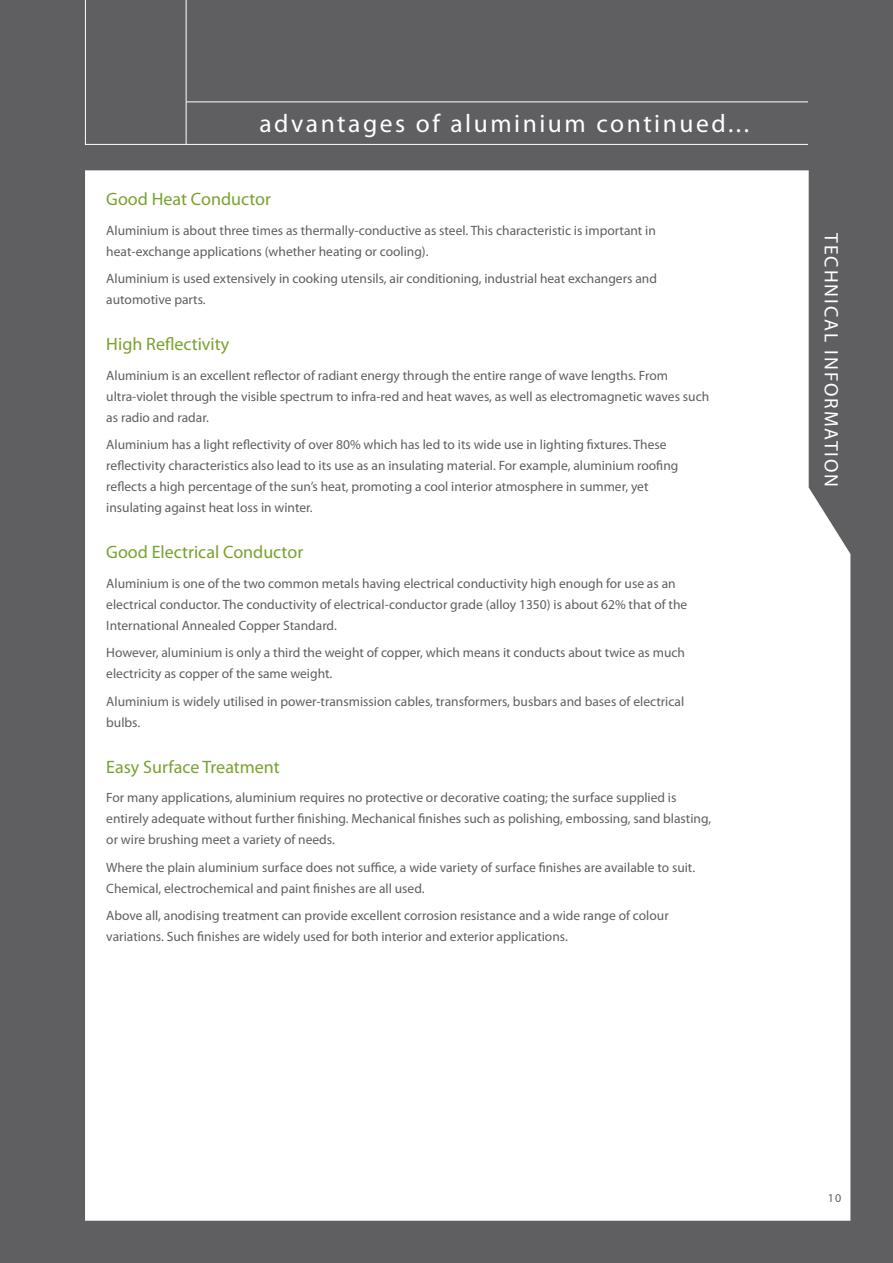
<style>
.page{position:relative;width:893px;height:1263px;background:#5f5f62}
.page>*{position:absolute;margin:0;border:0;box-sizing:border-box;transform-origin:0 0}
.t1{font:25.5px "Myriad Pro";letter-spacing:.1em;color:#fff}
.t2{font:19.5px "Myriad Pro";letter-spacing:.1em;color:#fff}
.text_pg_template_-_b{font:18px "Myriad Pro";color:#78a22d}
.text_pg_template_-_b-2{font:13.5px/21px "Myriad Pro";color:#5f5f62}
.t3{font:12px "Myriad Pro";color:#5f5f62}
</style>
<div class="page">
<hr style="left:186px;top:144px;width:622px;height:1px;background:#fff">
<hr style="left:186px;top:101px;width:622px;height:1px;background:#fff">
<svg style="left:85px;top:0;width:101px;height:145px"></svg>
<div style="left:85px;top:170px;width:765px;height:1051px;background:#fff"></div>
<p class="t1" style="left:259px;top:108px;width:491px">advantages of aluminium continued...</p>
<p class="text_pg_template_-_b" style="left:106px;top:188px;width:166px">Good Heat Conductor</p>
<p class="text_pg_template_-_b-2" style="left:106px;top:220px;width:551px">Aluminium is about three times as thermally-conductive as steel. This characteristic is important in heat-exchange applications (whether heating or cooling).</p>
<p class="text_pg_template_-_b-2" style="left:106px;top:268px;width:552px">Aluminium is used extensively in cooking utensils, air conditioning, industrial heat exchangers and automotive parts.</p>
<p class="text_pg_template_-_b" style="left:106px;top:333px;width:125px">High Reflectivity</p>
<p class="text_pg_template_-_b-2" style="left:106px;top:365px;width:604px">Aluminium is an excellent reflector of radiant energy through the entire range of wave lengths. From ultra-violet through the visible spectrum to infra-red and heat waves, as well as electromagnetic waves such as radio and radar.</p>
<p class="text_pg_template_-_b-2" style="left:106px;top:434px;width:574px">Aluminium has a light reflectivity of over 80% which has led to its wide use in lighting fixtures. These reflectivity characteristics also lead to its use as an insulating material. For example, aluminium roofing reflects a high percentage of the sun’s heat, promoting a cool interior atmosphere in summer, yet insulating against heat loss in winter.</p>
<p class="text_pg_template_-_b" style="left:106px;top:541px;width:198px">Good Electrical Conductor</p>
<p class="text_pg_template_-_b-2" style="left:106px;top:573px;width:582px">Aluminium is one of the two common metals having electrical conductivity high enough for use as an electrical conductor. The conductivity of electrical-conductor grade (alloy 1350) is about 62% that of the<br>International Annealed Copper Standard.</p>
<p class="text_pg_template_-_b-2" style="left:106px;top:642px;width:580px">However, aluminium is only a third the weight of copper, which means it conducts about twice as much electricity as copper of the same weight.</p>
<p class="text_pg_template_-_b-2" style="left:106px;top:690px;width:579px">Aluminium is widely utilised in power-transmission cables, transformers, busbars and bases of electrical bulbs.</p>
<p class="text_pg_template_-_b" style="left:106px;top:756px;width:175px">Easy Surface Treatment</p>
<p class="text_pg_template_-_b-2" style="left:106px;top:787px;width:606px">For many applications, aluminium requires no protective or decorative coating; the surface supplied is entirely adequate without further finishing. Mechanical finishes such as polishing, embossing, sand blasting, or wire brushing meet a variety of needs.</p>
<p class="text_pg_template_-_b-2" style="left:106px;top:856px;width:590px">Where the plain aluminium surface does not suffice, a wide variety of surface finishes are available to suit.<br>Chemical, electrochemical and paint finishes are all used.</p>
<p class="text_pg_template_-_b-2" style="left:106px;top:905px;width:564px">Above all, anodising treatment can provide excellent corrosion resistance and a wide range of colour variations. Such finishes are widely used for both interior and exterior applications.</p>
<p class="t2" style="left:843px;top:233px;width:255px;rotate:90deg">TECHNICAL INFORMATION</p>
<p class="t3" style="left:828px;top:1190px;width:8px">2</p>
<p class="t3" style="left:828px;top:1190px;width:15px">10</p>
</div>
